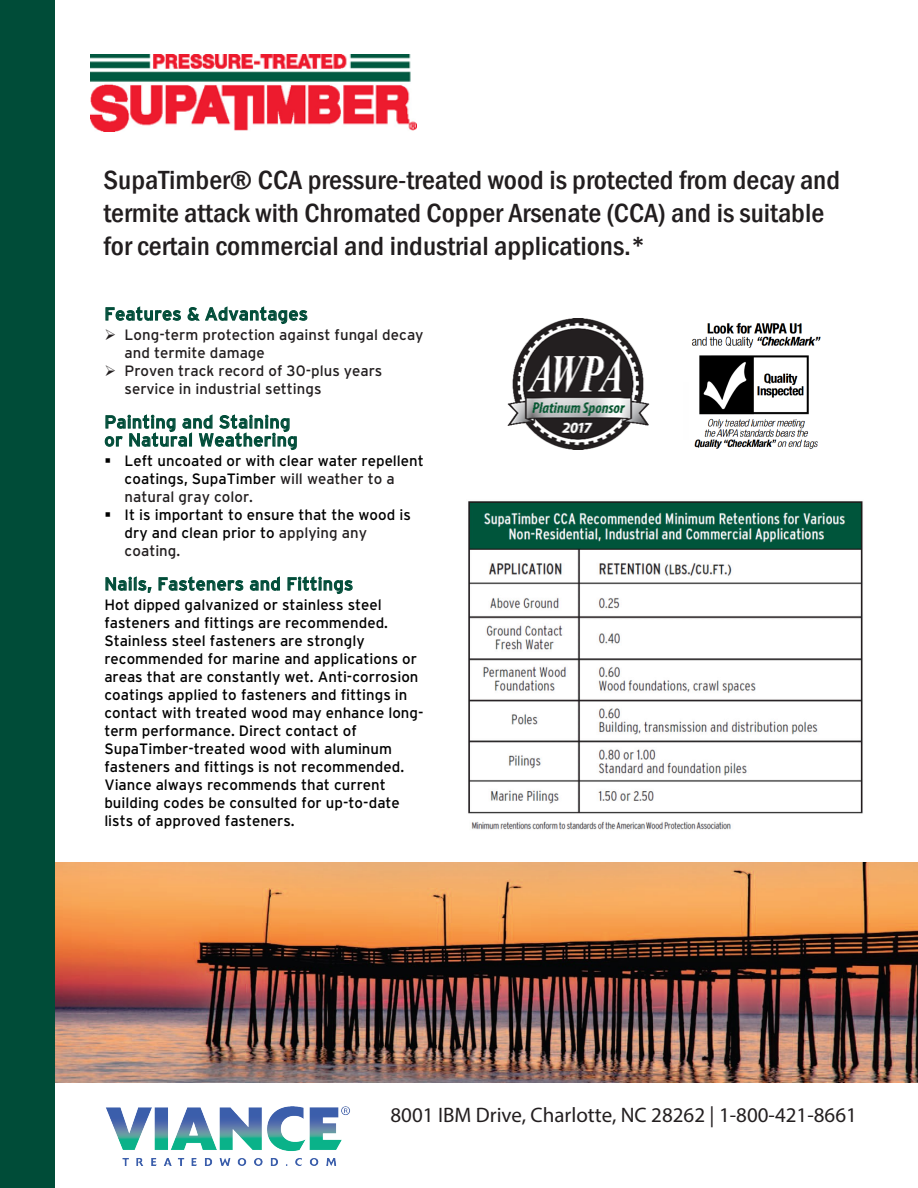
<style>
.page{position:relative;width:918px;height:1188px;background:#fff}
.page>*{position:absolute;margin:0;border:0;box-sizing:border-box;transform-origin:0 0}
.t1{font:500 condensed 27px/33px "Franklin Gothic";color:#221e1f;scale:1.06 1}
.t2{font:21px "Myriad Pro";color:#231f20}
.t3{font:17.7px/18px "Interstate";letter-spacing:.025em;color:#004c38}
.t4{font:15px/18px "Interstate";color:#000}
.t5{font:15px/18px "Interstate";color:#221e1f}
.s1{color:#221e1f}
</style>
<div class="page">
<img style="left:91px;top:54px;width:325px;height:78px">
<img style="left:507px;top:319px;width:143px;height:130px">
<img style="left:691px;top:323px;width:130px;height:126px">
<img style="left:54px;top:862px;width:864px;height:220px">
<div style="left:0;top:0;width:54px;height:1188px;background:#004c38"></div>
<img style="left:106px;top:1106px;width:244px;height:60px">
<img style="left:468px;top:501px;width:395px;height:329px">
<p class="t1" style="left:103px;top:163px;width:696px">SupaTimber® CCA pressure-treated wood is protected from decay and termite attack with Chromated Copper Arsenate (CCA) and is suitable for certain commercial and industrial applications.*</p>
<p class="t3" style="left:104px;top:305px;width:205px">Features &amp; Advantages</p>
<p class="t5" style="left:125px;top:326px;width:300px;text-indent:-20px">➢ Long-term protection against fungal decay and termite damage</p>
<p class="t5" style="left:125px;top:362px;width:259px;text-indent:-20px">➢ Proven track record of 30-plus years service in industrial settings</p>
<p class="t3" style="left:104px;top:413px;width:195px">Painting and Staining or Natural Weathering</p>
<p class="t4" style="left:125px;top:452px;width:301px;text-indent:-20px">▪ Left uncoated or with clear water repellent coatings, SupaTimber <span class="s1">will weather to a natural gray color.</span></p>
<p class="t4" style="left:125px;top:506px;width:288px;text-indent:-20px">▪ It is important to ensure that the wood is dry and clean prior to <span class="s1">applying any coating.</span></p>
<p class="t3" style="left:104px;top:575px;width:250px">Nails, Fasteners and Fittings</p>
<p class="t4" style="left:104px;top:596px;width:321px">Hot dipped galvanized or stainless steel fasteners and fittings are recommended.<br>Stainless steel fasteners are strongly recommended for marine and applications or areas that are constantly wet. Anti-corrosion coatings applied to fasteners and fittings in contact with treated wood may enhance long&shy;term performance. Direct contact of SupaTimber-treated wood with aluminum fasteners and fittings is not recommended.<br>Viance always recommends that current building codes be consulted for up-to-date lists of approved fasteners.</p>
<p class="t2" style="left:390px;top:1102px;width:468px">8001 IBM Drive, Charlotte, NC 28262 | 1-800-421-8661</p>
</div>
